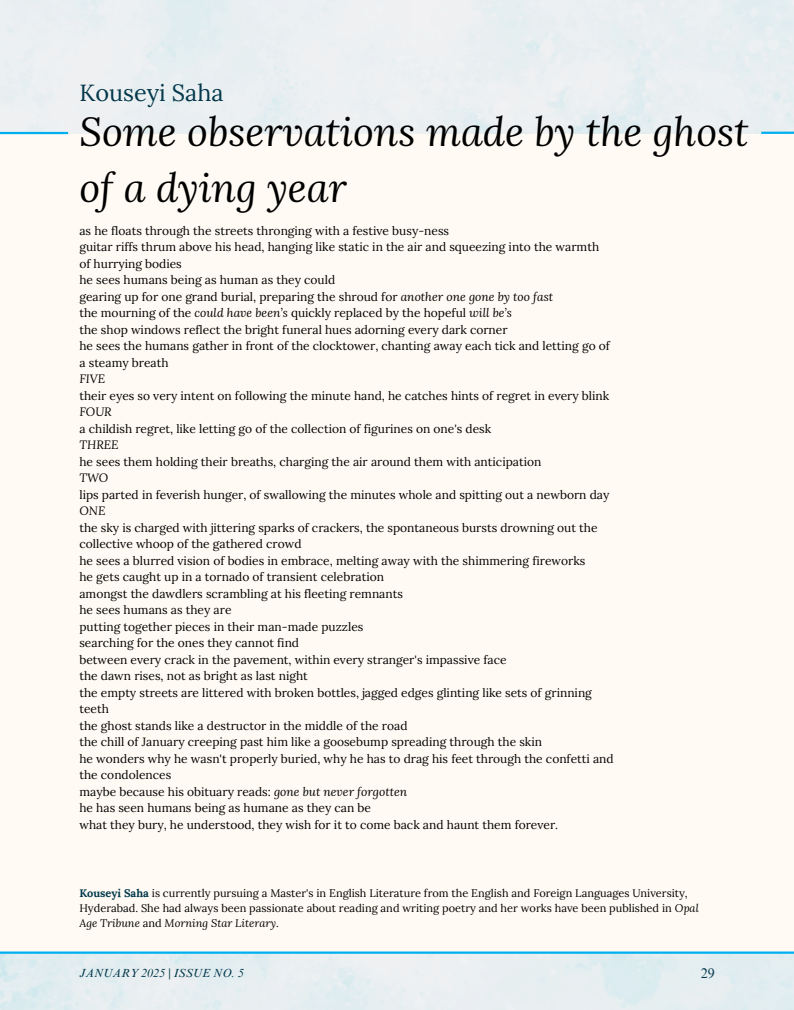
<style>
.page{position:relative;width:794px;height:1010px;background:#fff}
.page>*{position:absolute;margin:0;border:0;box-sizing:border-box;transform-origin:0 0}
.t1{font:italic 39.9px/56.3px "Lora";color:#000}
.t2{font:23.5px "Lora";color:#02384b}
.t3{font:14px "Times NRMT Pro";color:#02384b}
.t4{font:12px/16.5px "Lora";color:#000}
.t5{font:italic 12px "Times NRMT Pro";color:#02384b}
.t6{font:italic 12px "Lora";color:#000}
.t7{font:11px/15px "Lora";color:#000}
.s1{font-style:italic}
.s2{font-weight:700;color:#02384b}
</style>
<div class="page">
<div style="left:0;top:0;width:794px;height:1009px;background:#fffbf4"></div>
<hr style="left:0;top:132px;width:68px;height:2px;background:#00afef">
<svg style="left:759px;top:130px;width:35px;height:4px"></svg>
<img style="left:0;top:953px;width:794px;height:56px">
<hr style="left:0;top:951px;width:794px;height:2px;background:#00afef">
<p class="t2" style="left:79px;top:77px;width:146px">Kouseyi Saha</p>
<h2 class="t1" style="left:79px;top:102px;width:670px">Some observations made by the ghost of a dying year</h2>
<p class="t4" style="left:79px;top:222px;width:371px">as he floats through the streets thronging with a festive busy-ness</p>
<h1 class="t4" style="left:79px;top:238px;width:521px">guitar riffs thrum above his head, hanging like static in the air and squeezing into the warmth</h1>
<p class="t4" style="left:79px;top:255px;width:104px">of hurrying bodies</p>
<p class="t4" style="left:79px;top:271px;width:257px">he sees humans being as human as they could</p>
<p class="t4" style="left:79px;top:288px;width:475px">gearing up for one grand burial, preparing the shroud for <span class="s1">another one gone by too fast</span></p>
<p class="t4" style="left:79px;top:304px;width:434px">the mourning of the <span class="s1">could have been’s</span> quickly replaced by the hopeful <span class="s1">will be’s</span></p>
<p class="t4" style="left:79px;top:321px;width:429px">the shop windows reflect the bright funeral hues adorning every dark corner</p>
<p class="t4" style="left:79px;top:337px;width:532px">he sees the humans gather in front of the clocktower, chanting away each tick and letting go of</p>
<p class="t4" style="left:79px;top:354px;width:91px">a steamy breath</p>
<p class="t6" style="left:79px;top:370px;width:27px">FIVE</p>
<p class="t4" style="left:79px;top:387px;width:531px">their eyes so very intent on following the minute hand, he catches hints of regret in every blink<br><span class="s1">FOUR</span></p>
<p class="t4" style="left:79px;top:420px;width:413px">a childish regret, like letting go of the collection of figurines on one's desk</p>
<p class="t6" style="left:79px;top:436px;width:41px">THREE</p>
<p class="t4" style="left:79px;top:453px;width:463px">he sees them holding their breaths, charging the air around them with anticipation</p>
<p class="t6" style="left:79px;top:469px;width:31px">TWO</p>
<p class="t4" style="left:79px;top:486px;width:531px">lips parted in feverish hunger, of swallowing the minutes whole and spitting out a newborn day</p>
<p class="t6" style="left:79px;top:502px;width:28px">ONE</p>
<p class="t4" style="left:79px;top:519px;width:519px">the sky is charged with jittering sparks of crackers, the spontaneous bursts drowning out the collective whoop of the gathered crowd</p>
<p class="t4" style="left:79px;top:552px;width:507px">he sees a blurred vision of bodies in embrace, melting away with the shimmering fireworks</p>
<p class="t4" style="left:79px;top:568px;width:306px">he gets caught up in a tornado of transient celebration</p>
<p class="t4" style="left:79px;top:585px;width:325px">amongst the dawdlers scrambling at his fleeting remnants</p>
<p class="t4" style="left:79px;top:601px;width:154px">he sees humans as they are</p>
<p class="t4" style="left:79px;top:618px;width:285px">putting together pieces in their man-made puzzles</p>
<p class="t4" style="left:79px;top:634px;width:221px">searching for the ones they cannot find</p>
<p class="t4" style="left:79px;top:651px;width:428px">between every crack in the pavement, within every stranger's impassive face</p>
<p class="t4" style="left:79px;top:667px;width:230px">the dawn rises, not as bright as last night</p>
<p class="t4" style="left:79px;top:684px;width:514px">the empty streets are littered with broken bottles, jagged edges glinting like sets of grinning</p>
<p class="t4" style="left:79px;top:700px;width:31px">teeth</p>
<p class="t4" style="left:79px;top:717px;width:329px">the ghost stands like a destructor in the middle of the road</p>
<p class="t4" style="left:79px;top:733px;width:464px">the chill of January creeping past him like a goosebump spreading through the skin</p>
<p class="t4" style="left:79px;top:750px;width:535px">he wonders why he wasn't properly buried, why he has to drag his feet through the confetti and</p>
<p class="t4" style="left:79px;top:766px;width:93px">the condolences</p>
<p class="t4" style="left:79px;top:783px;width:329px">maybe because his obituary reads: <span class="s1">gone but never forgotten</span></p>
<p class="t4" style="left:79px;top:799px;width:293px">he has seen humans being as humane as they can be</p>
<p class="t4" style="left:79px;top:816px;width:480px">what they bury, he understood, they wish for it to come back and haunt them forever.</p>
<p class="t7" style="left:79px;top:885px;width:620px"><span class="s2">Kouseyi Saha</span> is currently pursuing a Master's in English Literature from the English and Foreign Languages University,<br>Hyderabad. She had always been passionate about reading and writing poetry and her works have been published in <span class="s1">Opal<br>Age Tribune</span> and <span class="s1">Morning Star Literary</span>.</p>
<p class="t5" style="left:79px;top:968px;width:166px">JANUARY 2025 | ISSUE NO. 5</p>
<p class="t3" style="left:700px;top:968px;width:15px">29</p>
</div>
